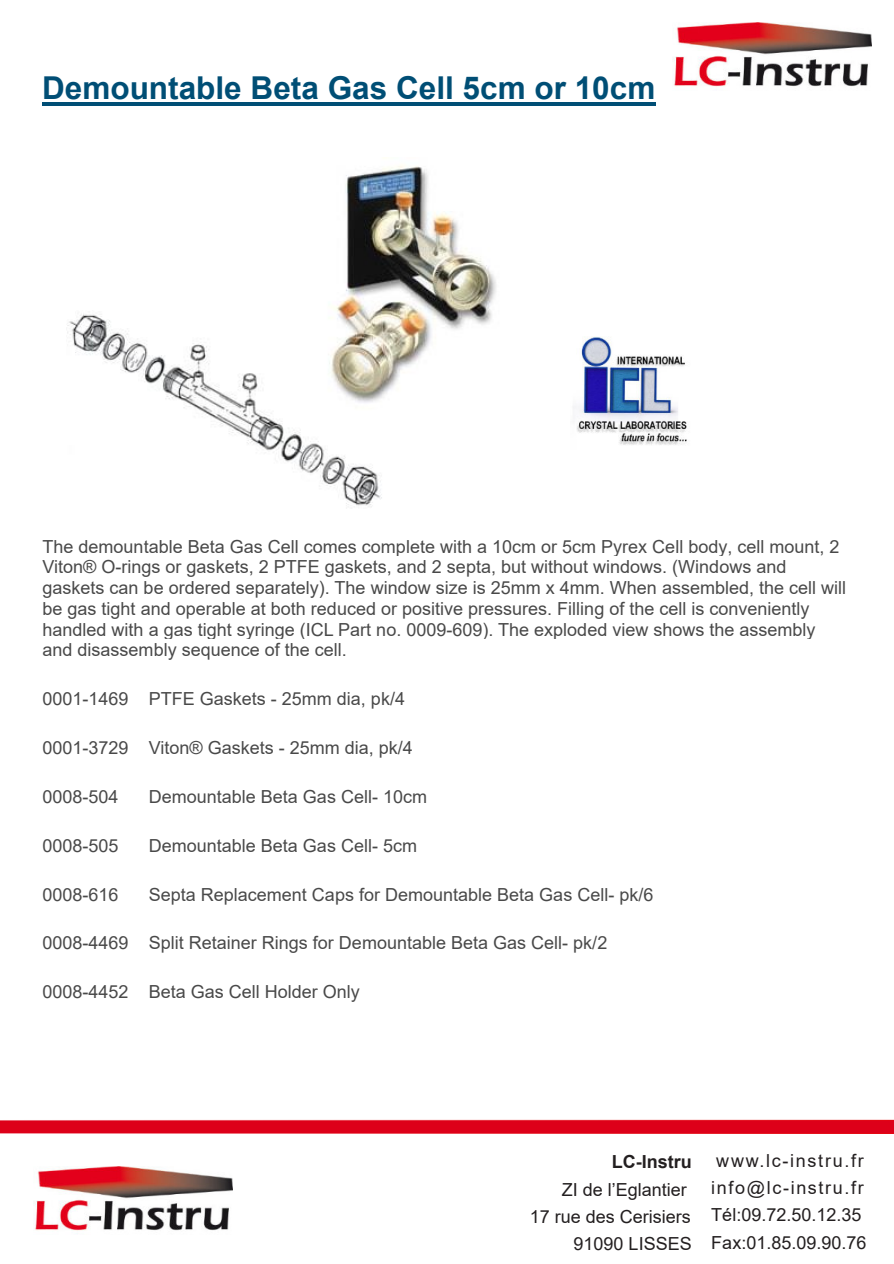
<style>
.page{position:relative;width:894px;height:1264px;background:#fff}
.page>*{position:absolute;margin:0;border:0;box-sizing:border-box;transform-origin:0 0}
.t1{font:700 31.5px "Arial";color:#004e75}
.t2{font:18px/20.7px "Arial";color:#494949}
.t3{font:18px/27.3px "Arial";letter-spacing:.09em;color:#231f20}
.t4{font:18px/27.3px "Arial";color:#231f20;text-align:right}
.t5{font:700 18px "Arial";color:#231f20}
</style>
<div class="page">
<hr style="left:42px;top:102px;width:613px;height:4px;background:#004e75">
<img style="left:573px;top:336px;width:114px;height:109px">
<img style="left:67px;top:165px;width:429px;height:342px">
<svg style="left:1px;top:1119px;width:892px;height:14px;background:#df142b"></svg>
<img style="left:34px;top:1166px;width:198px;height:65px">
<img style="left:672px;top:22px;width:199px;height:65px">
<h1 class="t1" style="left:42px;top:76px;width:614px">Demountable Beta Gas Cell 5cm or 10cm</h1>
<p class="t2" style="left:42px;top:537px;width:805px">The demountable Beta Gas Cell comes complete with a 10cm or 5cm Pyrex Cell body, cell mount, 2<br>Viton® O-rings or gaskets, 2 PTFE gaskets, and 2 septa, but without windows. (Windows and gaskets can be ordered separately). The window size is 25mm x 4mm. When assembled, the cell will be gas tight and operable at both reduced or positive pressures. Filling of the cell is conveniently handled with a gas tight syringe (ICL Part no. 0009-609). The exploded view shows the assembly and disassembly sequence of the cell.</p>
<p class="t2" style="left:42px;top:690px;width:364px">0001-1469 PTFE Gaskets - 25mm dia, pk/4</p>
<p class="t2" style="left:42px;top:739px;width:372px">0001-3729 Viton® Gaskets - 25mm dia, pk/4</p>
<p class="t2" style="left:42px;top:788px;width:78px">0008-504</p>
<p class="t2" style="left:149px;top:788px;width:280px">Demountable Beta Gas Cell- 10cm</p>
<p class="t2" style="left:42px;top:836px;width:78px">0008-505</p>
<p class="t2" style="left:149px;top:836px;width:270px">Demountable Beta Gas Cell- 5cm</p>
<p class="t2" style="left:42px;top:885px;width:78px">0008-616</p>
<p class="t2" style="left:149px;top:885px;width:506px">Septa Replacement Caps for Demountable Beta Gas Cell- pk/6</p>
<p class="t2" style="left:42px;top:934px;width:566px">0008-4469 Split Retainer Rings for Demountable Beta Gas Cell- pk/2</p>
<p class="t2" style="left:42px;top:983px;width:319px">0008-4452 Beta Gas Cell Holder Only</p>
<p class="t5" style="left:611px;top:1155px;width:81px">LC-Instru</p>
<p class="t4" style="left:529px;top:1177px;width:163px">ZI de l’Eglantier<br>17 rue des Cerisiers<br>91090 LISSES</p>
<p class="t3" style="left:711px;top:1148px;width:157px">www.lc-instru.fr info@lc-instru.fr<br>Tél:09.72.50.12.35<br>Fax:01.85.09.90.76</p>
</div>
